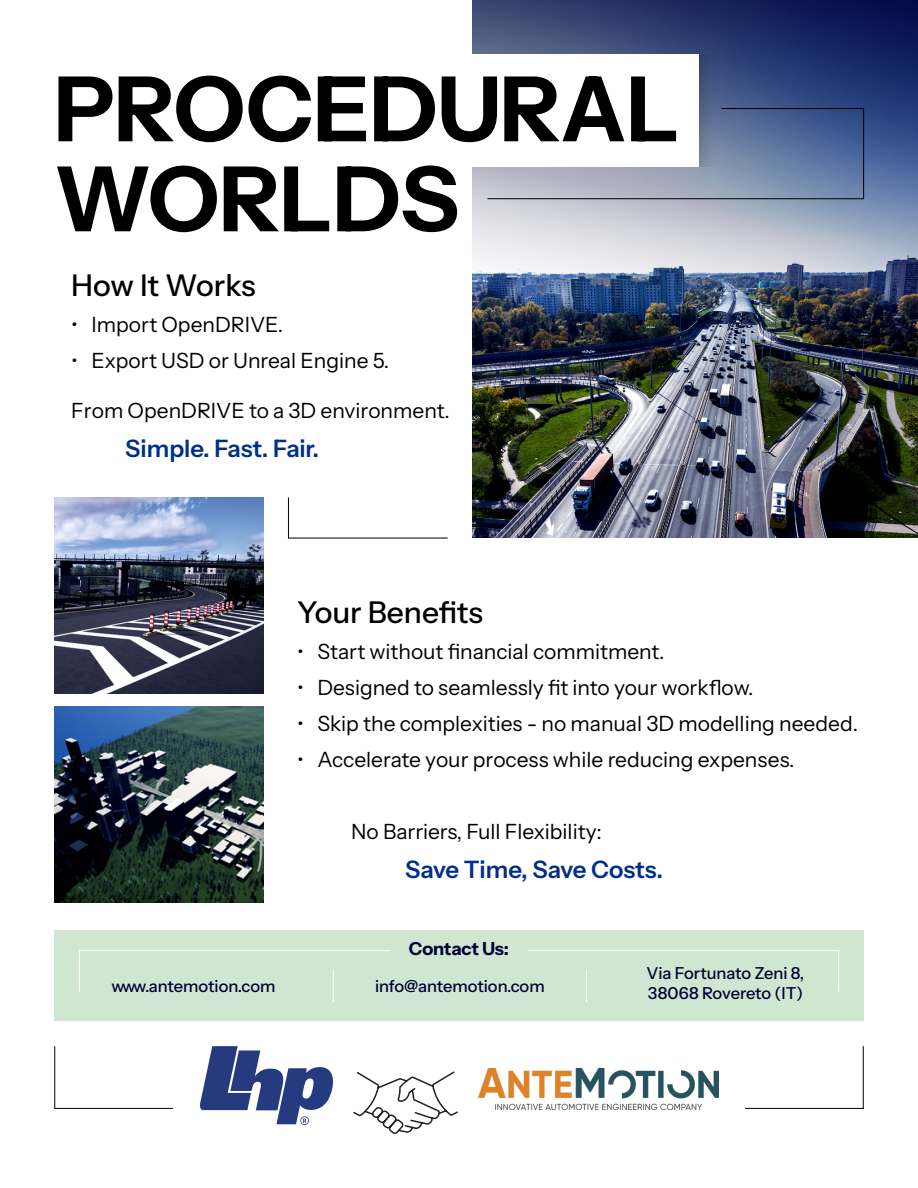
<style>
.page{position:relative;width:918px;height:1188px;background:#fff}
.page>*{position:absolute;margin:0;border:0;box-sizing:border-box;transform-origin:0 0}
.t1{font:700 90px/90px "Instrument Sans";color:#000}
.t2{font:500 30px "Instrument Sans";color:#000}
.t3{font:600 24px "Instrument Sans";color:#002f86}
.t4{font:21px "Instrument Sans";color:#000}
.t5{font:700 18px "Instrument Sans";letter-spacing:-.005em;color:#003}
.t6{font:500 16.5px/19.8px "Instrument Sans";color:#003}
</style>
<div class="page">
<img style="left:472px;top:0;width:446px;height:538px">
<img style="left:699px;top:54px;width:22px;height:112px">
<img style="left:478px;top:1068px;width:240px;height:42px">
<svg style="left:353px;top:1071px;width:105px;height:63px"></svg>
<svg style="left:200px;top:1046px;width:133px;height:79px"></svg>
<hr style="left:863px;top:1046px;width:1px;height:63px;background:#000">
<hr style="left:54px;top:1046px;width:1px;height:63px;background:#000">
<hr style="left:745px;top:1108px;width:119px;height:1px;background:#000">
<hr style="left:54px;top:1108px;width:119px;height:1px;background:#000">
<div style="left:54px;top:930px;width:810px;height:91px;background:#cfe6d1"></div>
<hr style="left:333px;top:969px;width:1px;height:33px;background:#fff">
<hr style="left:586px;top:969px;width:1px;height:33px;background:#fff">
<hr style="left:79px;top:950px;width:311px;height:1px;background:#fff">
<hr style="left:79px;top:950px;width:1px;height:42px;background:#fff">
<hr style="left:838px;top:950px;width:1px;height:42px;background:#fff">
<hr style="left:528px;top:950px;width:311px;height:1px;background:#fff">
<img style="left:54px;top:498px;width:209px;height:196px">
<img style="left:54px;top:707px;width:209px;height:196px">
<hr style="left:288px;top:538px;width:160px;height:1px;background:#000">
<hr style="left:288px;top:498px;width:1px;height:40px;background:#000">
<div style="left:55px;top:54px;width:644px;height:112px;background:#fff"></div>
<hr style="left:488px;top:198px;width:376px;height:1px;background:#000">
<hr style="left:721px;top:108px;width:143px;height:1px;background:#000">
<hr style="left:863px;top:108px;width:1px;height:91px;background:#000">
<p class="t1" style="left:54px;top:68px;width:627px">PROCEDURAL<br>WORLDS</p>
<p class="t2" style="left:71px;top:266px;width:186px">How It Works</p>
<p class="t4" style="left:71px;top:311px;width:213px">Ź Import OpenDRIVE.</p>
<p class="t4" style="left:71px;top:347px;width:319px">Ź Export USD or Unreal Engine 5.</p>
<p class="t4" style="left:71px;top:397px;width:380px">From OpenDRIVE to a 3D environment.</p>
<p class="t3" style="left:125px;top:434px;width:195px">Simple. Fast. Fair.</p>
<p class="t2" style="left:297px;top:594px;width:187px">Your Benefits</p>
<p class="t4" style="left:297px;top:638px;width:369px">Ź Start without financial commitment.</p>
<p class="t4" style="left:297px;top:674px;width:458px">Ź Designed to seamlessly fit into your workflow.</p>
<p class="t4" style="left:297px;top:710px;width:563px">Ź Skip the complexities - no manual 3D modelling needed.</p>
<p class="t4" style="left:297px;top:746px;width:499px">Ź Accelerate your process while reducing expenses.</p>
<p class="t4" style="left:351px;top:818px;width:252px">No Barriers, Full Flexibility:</p>
<p class="t3" style="left:405px;top:854px;width:259px">Save Time, Save Costs.</p>
<p class="t5" style="left:409px;top:938px;width:102px">Contact Us:</p>
<p class="t6" style="left:111px;top:976px;width:166px">www.antemotion.com</p>
<p class="t6" style="left:375px;top:976px;width:171px">info@antemotion.com</p>
<p class="t6" style="left:647px;top:964px;width:159px">Via Fortunato Zeni 8,<br>38068 Rovereto (IT)</p>
</div>
